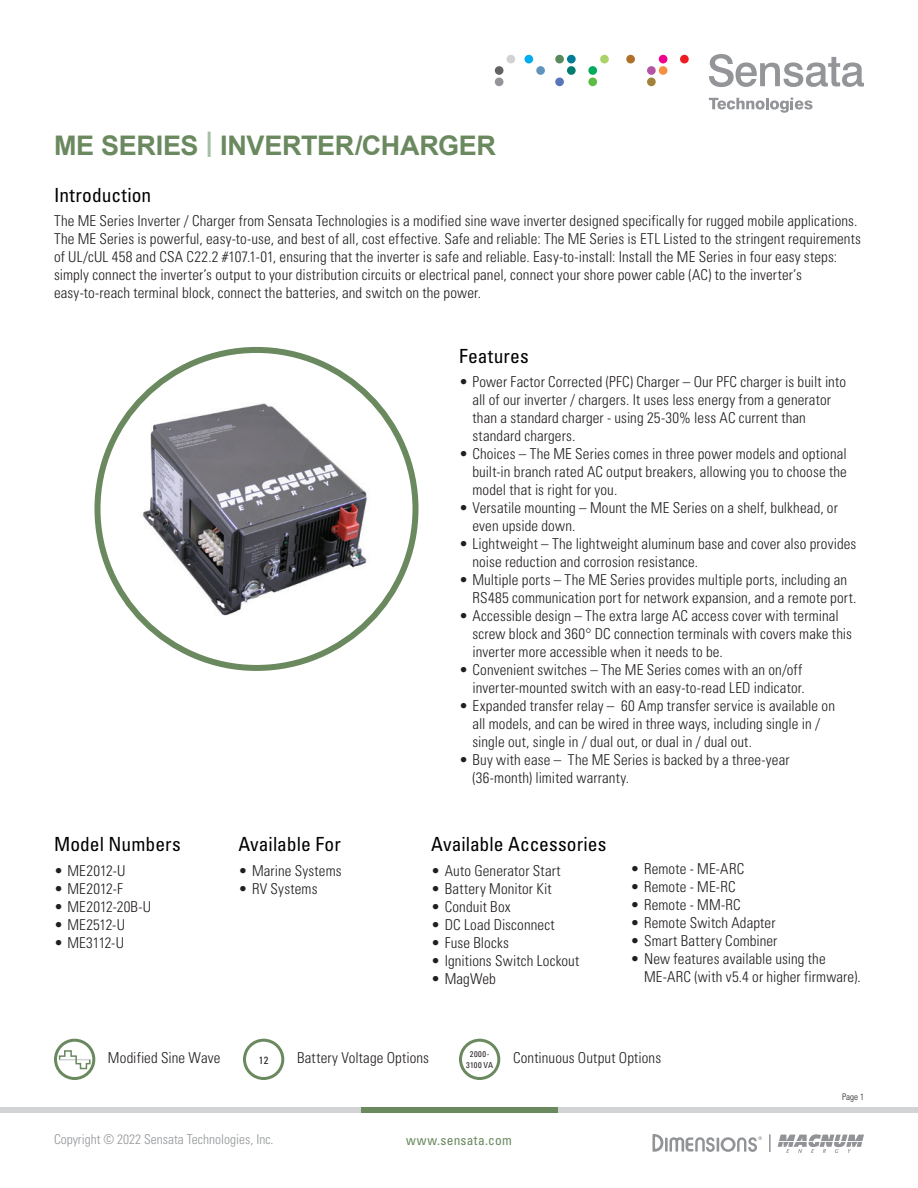
<style>
.page{position:relative;width:918px;height:1188px;background:#fff}
.page>*{position:absolute;margin:0;border:0;box-sizing:border-box;transform-origin:0 0}
.t1{font:700 27px "Arial";letter-spacing:-.01em;color:#6a895f}
.t2{font:condensed 19.5px "Univers";letter-spacing:.005em;color:#000}
.t3{font:300 condensed 15px/18px "Univers LT Std";letter-spacing:.01em;color:#231f20}
.t4{font:300 condensed 13.5px "Univers LT Std";color:#939598}
.t5{font:condensed 13.5px "Univers";letter-spacing:.015em;color:#6a895f}
.t6{font:condensed 10.5px "Univers";color:#231f20}
.t7{font:300 condensed 9px "Univers LT Std";color:#231f20}
.t8{font:condensed 8.25px/10.5px "Univers";letter-spacing:.065em;color:#231f20;text-align:center}
.s1{color:#a5c0a7}
</style>
<div class="page">
<div style="left:0;top:1107px;width:918px;height:5px;background:#d1d3d4"></div>
<div style="left:361px;top:1107px;width:197px;height:5px;background:#6a895f"></div>
<svg style="left:709px;top:54px;width:155px;height:33px"></svg>
<svg style="left:709px;top:97px;width:104px;height:16px"></svg>
<div style="left:495px;top:78px;width:8px;height:8px;background:#939598;border-radius:50%"></div>
<div style="left:525px;top:55px;width:8px;height:8px;background:#00aeef;border-radius:50%"></div>
<div style="left:536px;top:66px;width:9px;height:9px;background:#6194bc;border-radius:50%"></div>
<div style="left:555px;top:55px;width:9px;height:8px;background:#5a8a5c;border-radius:50%"></div>
<div style="left:567px;top:55px;width:9px;height:8px;background:#007c97;border-radius:50%"></div>
<div style="left:567px;top:66px;width:9px;height:9px;background:#007d6f;border-radius:50%"></div>
<div style="left:555px;top:78px;width:9px;height:8px;background:#5976ba;border-radius:50%"></div>
<div style="left:600px;top:55px;width:9px;height:8px;background:#acd369;border-radius:50%"></div>
<div style="left:588px;top:66px;width:9px;height:9px;background:#00ab5b;border-radius:50%"></div>
<div style="left:588px;top:78px;width:9px;height:8px;background:#5dbb46;border-radius:50%"></div>
<div style="left:659px;top:55px;width:8px;height:8px;background:#ed028c;border-radius:50%"></div>
<div style="left:647px;top:66px;width:9px;height:9px;background:#b254a1;border-radius:50%"></div>
<div style="left:659px;top:66px;width:8px;height:9px;background:#f68f40;border-radius:50%"></div>
<div style="left:647px;top:78px;width:9px;height:8px;background:#a18239;border-radius:50%"></div>
<div style="left:680px;top:55px;width:9px;height:8px;background:#ee1d23;border-radius:50%"></div>
<div style="left:507px;top:55px;width:8px;height:8px;background:#d1d2d4;border-radius:50%"></div>
<div style="left:495px;top:66px;width:8px;height:9px;background:#636366;border-radius:50%"></div>
<div style="left:626px;top:55px;width:9px;height:8px;background:#b07028;border-radius:50%"></div>
<img style="left:101px;top:385px;width:311px;height:248px">
<div style="left:243px;top:1039px;width:41px;height:41px;border:3px solid #6a895f;border-radius:50%"></div>
<div style="left:459px;top:1039px;width:41px;height:41px;border:3px solid #6a895f;border-radius:50%"></div>
<div style="left:54px;top:1039px;width:41px;height:41px;border:3px solid #6a895f;border-radius:50%"></div>
<svg style="left:58px;top:1049px;width:33px;height:21px"></svg>
<svg style="left:778px;top:1134px;width:86px;height:19px"></svg>
<svg style="left:652px;top:1134px;width:110px;height:18px"></svg>
<svg style="left:769px;top:1134px;width:2px;height:18px"></svg>
<h1 class="t1" style="left:54px;top:127px;width:443px">ME SERIES <span class="s1">|</span> INVERTER/CHARGER</h1>
<h2 class="t2" style="left:54px;top:182px;width:99px">Introduction</h2>
<p class="t3" style="left:54px;top:212px;width:809px">The ME Series Inverter / Charger from Sensata Technologies is a modified sine wave inverter designed specifically for rugged mobile applications.<br>The ME Series is powerful, easy-to-use, and best of all, cost effective. Safe and reliable: The ME Series is ETL Listed to the stringent requirements of UL/cUL 458 and CSA C22.2 #107.1-01, ensuring that the inverter is safe and reliable. Easy-to-install: Install the ME Series in four easy steps: simply connect the inverter’s output to your distribution circuits or electrical panel, connect your shore power cable (AC) to the inverter’s easy-to-reach terminal block, connect the batteries, and switch on the power.</p>
<h2 class="t2" style="left:54px;top:832px;width:128px">Model Numbers</h2>
<p class="t3" style="left:54px;top:862px;width:73px">• ME2012-U</p>
<p class="t3" style="left:54px;top:880px;width:71px">• ME2012-F</p>
<p class="t3" style="left:54px;top:898px;width:99px">• ME2012-20B-U</p>
<p class="t3" style="left:54px;top:916px;width:73px">• ME2512-U</p>
<p class="t3" style="left:54px;top:934px;width:72px">• ME3112-U</p>
<h2 class="t2" style="left:238px;top:832px;width:104px">Available For</h2>
<p class="t3" style="left:238px;top:862px;width:105px">• Marine Systems</p>
<p class="t3" style="left:238px;top:880px;width:81px">• RV Systems</p>
<h2 class="t2" style="left:459px;top:343px;width:71px">Features</h2>
<p class="t3" style="left:472px;top:373px;width:375px;text-indent:-14px">• Power Factor Corrected (PFC) Charger – Our PFC charger is built into all of our inverter / chargers. It uses less energy from a generator than a standard charger - using 25-30% less AC current than standard chargers.</p>
<p class="t3" style="left:472px;top:445px;width:376px;text-align:justify;text-indent:-14px">• Choices – The ME Series comes in three power models and optional built-in branch rated AC output breakers, allowing you to choose the model that is right for you.</p>
<p class="t3" style="left:472px;top:499px;width:367px;text-indent:-14px">• Versatile mounting – Mount the ME Series on a shelf, bulkhead, or even upside down.</p>
<p class="t3" style="left:472px;top:535px;width:385px;text-indent:-14px">• Lightweight – The lightweight aluminum base and cover also provides noise reduction and corrosion resistance.</p>
<p class="t3" style="left:472px;top:571px;width:385px;text-indent:-14px">• Multiple ports – The ME Series provides multiple ports, including an<br>RS485 communication port for network expansion, and a remote port.</p>
<p class="t3" style="left:472px;top:607px;width:381px;text-indent:-14px">• Accessible design – The extra large AC access cover with terminal screw block and 360° DC connection terminals with covers make this inverter more accessible when it needs to be.</p>
<p class="t3" style="left:459px;top:661px;width:347px;text-align:right">• Convenient switches – The ME Series comes with an on/off inverter-mounted switch with an easy-to-read LED indicator.</p>
<p class="t3" style="left:472px;top:697px;width:364px;text-indent:-14px">• Expanded transfer relay – 60 Amp transfer service is available on all models, and can be wired in three ways, including single in / single out, single in / dual out, or dual in / dual out.</p>
<p class="t3" style="left:472px;top:751px;width:319px;text-indent:-14px">• Buy with ease – The ME Series is backed by a three-year (36-month) limited warranty.</p>
<h2 class="t2" style="left:431px;top:832px;width:177px">Available Accessories</h2>
<p class="t3" style="left:431px;top:862px;width:131px">• Auto Generator Start</p>
<p class="t3" style="left:431px;top:880px;width:122px">• Battery Monitor Kit</p>
<p class="t3" style="left:431px;top:898px;width:81px">• Conduit Box</p>
<p class="t3" style="left:431px;top:916px;width:125px">• DC Load Disconnect</p>
<p class="t3" style="left:431px;top:934px;width:79px">• Fuse Blocks</p>
<p class="t3" style="left:431px;top:952px;width:150px">• Ignitions Switch Lockout</p>
<p class="t3" style="left:431px;top:970px;width:66px">• MagWeb</p>
<p class="t3" style="left:631px;top:859px;width:115px">• Remote - ME-ARC</p>
<p class="t3" style="left:631px;top:877px;width:106px">• Remote - ME-RC</p>
<p class="t3" style="left:631px;top:895px;width:112px">• Remote - MM-RC</p>
<p class="t3" style="left:631px;top:913px;width:146px">• Remote Switch Adapter</p>
<p class="t3" style="left:631px;top:931px;width:148px">• Smart Battery Combiner</p>
<p class="t3" style="left:644px;top:949px;width:218px;text-indent:-14px">• New features available using the<br>ME-ARC (with v5.4 or higher firmware).</p>
<p class="t3" style="left:108px;top:1049px;width:114px">Modified Sine Wave</p>
<p class="t6" style="left:259px;top:1053px;width:11px">12</p>
<p class="t8" style="left:466px;top:1049px;width:29px">2000-<br>3100 VA</p>
<p class="t3" style="left:297px;top:1049px;width:134px">Battery Voltage Options</p>
<p class="t3" style="left:513px;top:1049px;width:150px">Continuous Output Options</p>
<p class="t4" style="left:54px;top:1131px;width:221px">Copyright © 2022 Sensata Technologies, Inc.</p>
<p class="t5" style="left:406px;top:1131px;width:107px">www.sensata.com</p>
<p class="t7" style="left:842px;top:1091px;width:23px">Page 1</p>
</div>
